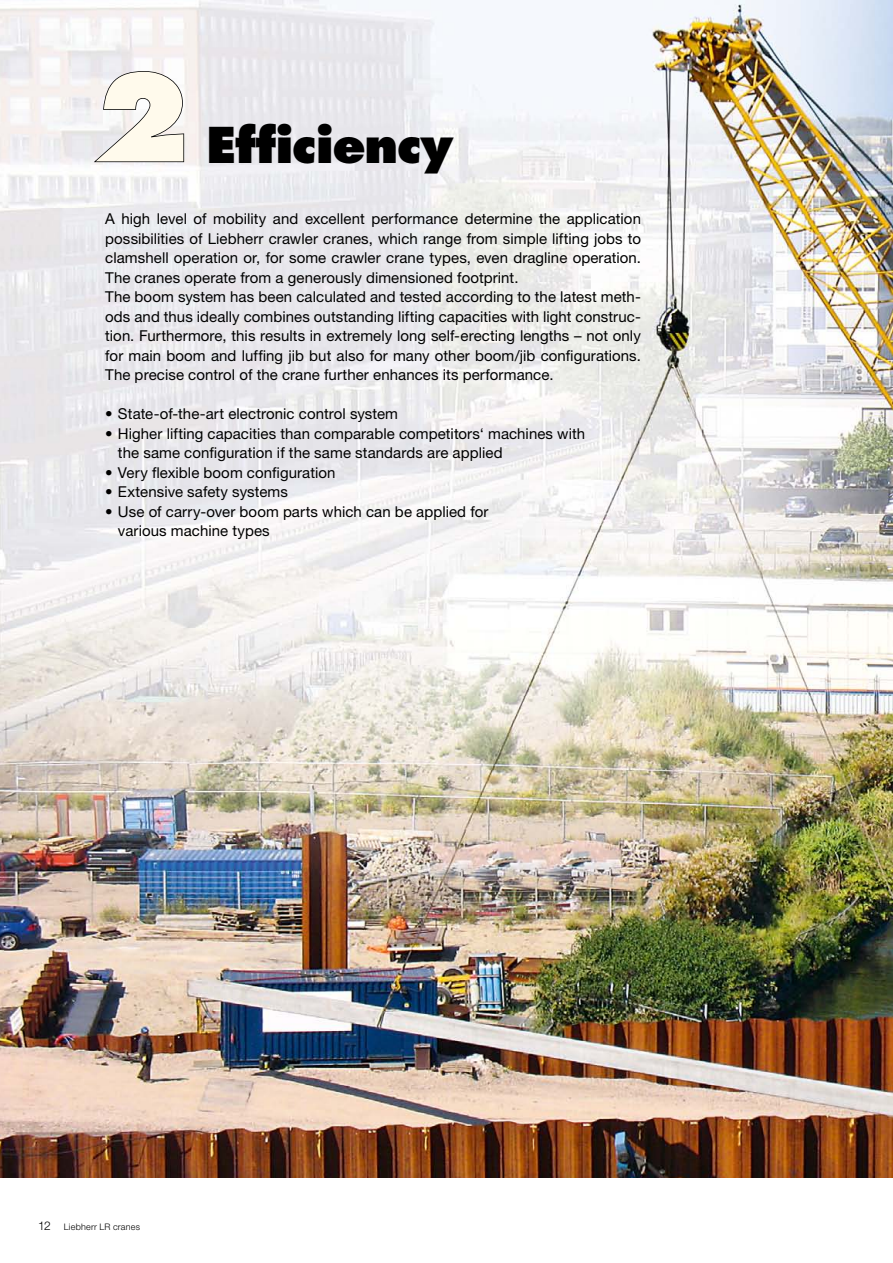
<style>
.page{position:relative;width:893px;height:1263px;background:#fff}
.page>*{position:absolute;margin:0;border:0;box-sizing:border-box;transform-origin:0 0}
.t1{font:800 117px "Futura LT";color:#fffaec}
.t2{font:800 48px "Futura LT";letter-spacing:-.03em;color:#000}
.t3{font:15px/19.5px "Helvetica Neue LT";letter-spacing:.005em;color:#000}
.t4{font:300 9px "Helvetica Neue LT";letter-spacing:.025em;color:#000}
.s1{font-size:12px}
</style>
<div class="page">
<img style="left:0;top:0;width:893px;height:1178px">
<svg style="left:92px;top:70px;width:93px;height:93px"></svg>
<h1 class="t1" style="left:93px;top:43px;width:99px">2</h1>
<h2 class="t2" style="left:207px;top:115px;width:248px">Efficiency</h2>
<p class="t3" style="left:105px;top:209px;width:537px">A high level of mobility and excellent performance determine the application possibilities of Liebherr crawler cranes, which range from simple lifting jobs to clamshell operation or, for some crawler crane types, even dragline operation.<br>The cranes operate from a generously dimensioned footprint.<br>The boom system has been calculated and tested according to the latest meth&shy;ods and thus ideally combines outstanding lifting capacities with light construc&shy;tion. Furthermore, this results in extremely long self-erecting lengths – not only for main boom and luffing jib but also for many other boom/jib configurations.<br>The precise control of the crane further enhances its performance.</p>
<p class="t3" style="left:105px;top:404px;width:294px">• State-of-the-art electronic control system</p>
<p class="t3" style="left:118px;top:424px;width:469px;text-indent:-13px">• Higher lifting capacities than comparable competitors‘ machines with the same configuration if the same standards are applied</p>
<p class="t3" style="left:105px;top:463px;width:232px">• Very flexible boom configuration</p>
<p class="t3" style="left:105px;top:482px;width:184px">• Extensive safety systems</p>
<p class="t3" style="left:118px;top:502px;width:372px;text-indent:-13px">• Use of carry-over boom parts which can be applied for various machine types</p>
<p class="t4" style="left:38px;top:1221px;width:103px"><span class="s1">12</span> Liebherr LR cranes</p>
</div>
